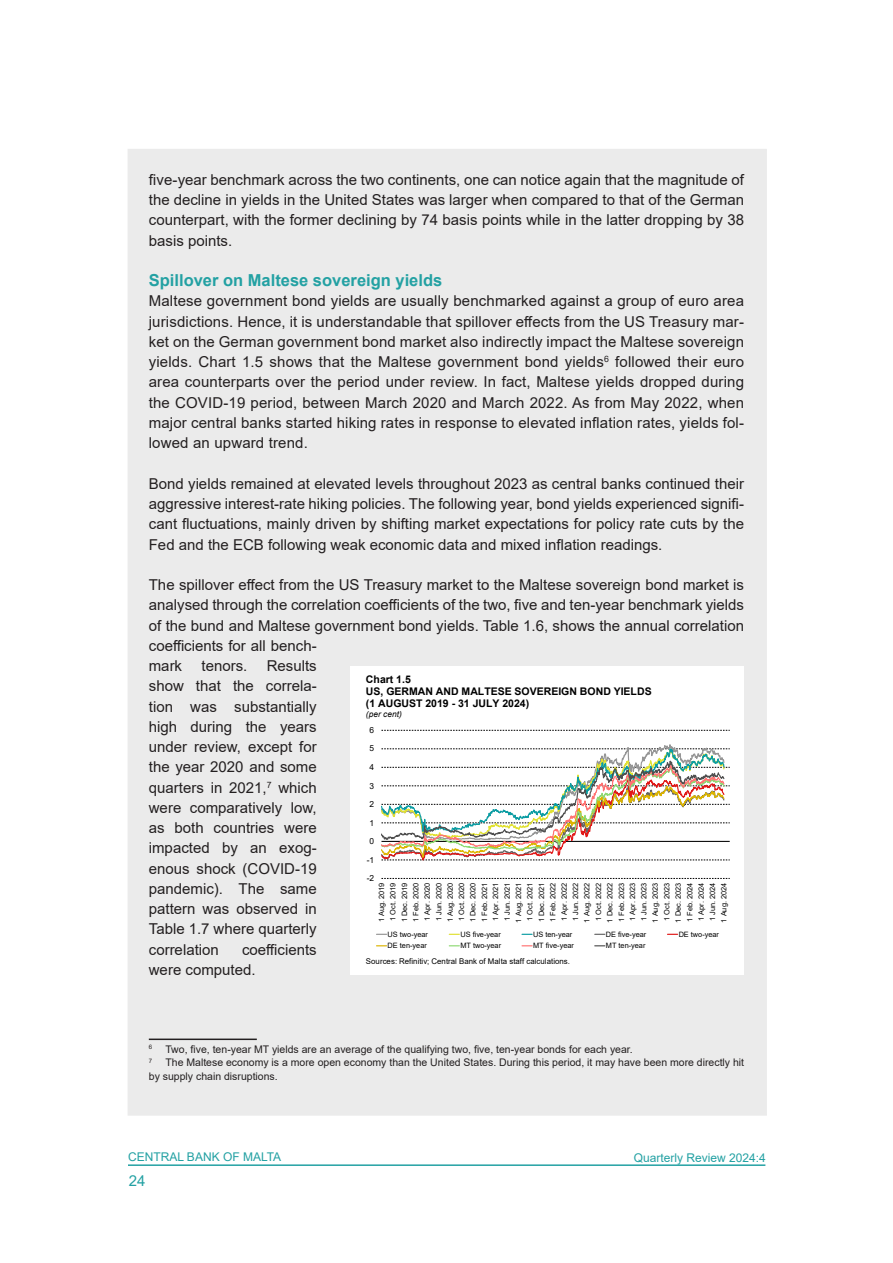
<style>
.page{position:relative;width:893px;height:1263px;background:#fff}
.page>*{position:absolute;margin:0;border:0;box-sizing:border-box;transform-origin:0 0}
.QR_Subhead_Level_1{font:700 16.5px "Arial";color:#23a1a3}
.QR_Normal_Text{font:15px/20.2px "Arial";color:#231f20;text-align:justify}
.t1{font:15px "Arial";color:#23a1a3}
.t2{font:12px "Arial";color:#23a1a3}
.QR_Footnote{font:10.5px/13.5px "Arial";color:#231f20}
.t3{font:700 10.5px/12.1px "Arial";color:#000}
.t4{font:8.4px "Arial";color:#000}
.t5{font:italic 8.4px "Arial";color:#000}
.t6{font:7.8px "Arial";letter-spacing:.005em;color:#000}
.t7{font:7.35px/11.4px "Arial";color:#000;text-align:justify}
.QR_Footnote-2{font:6.15px "Arial";color:#231f20}
</style>
<div class="page">
<hr style="left:128px;top:1164px;width:637px;height:2px;background:#23a1a3">
<div style="left:128px;top:149px;width:639px;height:967px;background:#ebebeb"></div>
<hr style="left:149px;top:1038px;width:108px;height:2px;background:#231f20">
<div style="left:351px;top:666px;width:393px;height:308px;background:#fff"></div>
<svg style="left:381px;top:878px;width:349px;height:1px"></svg>
<svg style="left:381px;top:730px;width:349px;height:131px"></svg>
<p class="QR_Normal_Text" style="left:149px;top:169px;width:597px">five-year benchmark across the two continents, one can notice again that the magnitude of the decline in yields in the United States was larger when compared to that of the German counterpart, with the former declining by 74 basis points while in the latter dropping by 38 basis points.</p>
<p class="QR_Subhead_Level_1" style="left:149px;top:269px;width:295px">Spillover on Maltese sovereign yields</p>
<p class="QR_Normal_Text" style="left:149px;top:291px;width:597px">Maltese government bond yields are usually benchmarked against a group of euro area jurisdictions. Hence, it is understandable that spillover effects from the US Treasury mar&shy;ket on the German government bond market also indirectly impact the Maltese sovereign yields. Chart 1.5 shows that the Maltese government bond yields<sup>6</sup> followed their euro area counterparts over the period under review. In fact, Maltese yields dropped during the COVID-19 period, between March 2020 and March 2022. As from May 2022, when major central banks started hiking rates in response to elevated inflation rates, yields fol&shy;lowed an upward trend.</p>
<p class="QR_Normal_Text" style="left:149px;top:473px;width:597px">Bond yields remained at elevated levels throughout 2023 as central banks continued their aggressive interest-rate hiking policies. The following year, bond yields experienced signifi&shy;cant fluctuations, mainly driven by shifting market expectations for policy rate cuts by the Fed and the ECB following weak economic data and mixed inflation readings.</p>
<p class="QR_Normal_Text" style="left:149px;top:574px;width:597px;text-align:left">The spillover effect from the US Treasury market to the Maltese sovereign bond market is analysed through the correlation coefficients of the two, five and ten-year benchmark yields of the bund and Maltese government bond yields. Table 1.6, shows the annual correlation coefficients for all bench-<br>mark</p>
<p class="QR_Normal_Text" style="left:149px;top:655px;width:169px;text-indent:118px">Results show that the correla&shy;tion was substantially high during the years under review, except for the year 2020 and some quarters in 2021,<sup>7</sup> which were comparatively low, as both countries were impacted by an exog&shy;enous shock (COVID-19 pandemic). The same pattern was observed in Table 1.7 where quarterly correlation</p>
<p class="QR_Normal_Text" style="left:202px;top:655px;width:47px">tenors.</p>
<p class="t3" style="left:366px;top:673px;width:287px">Chart 1.5<br>US, GERMAN AND MALTESE SOVEREIGN BOND YIELDS (1 AUGUST 2019 - 31 JULY 2024)</p>
<p class="t5" style="left:366px;top:708px;width:37px">(per cent)</p>
<p class="t4" style="left:370px;top:724px;width:6px">6</p>
<p class="t4" style="left:370px;top:743px;width:6px">5</p>
<p class="t4" style="left:370px;top:761px;width:6px">4</p>
<p class="t4" style="left:370px;top:780px;width:6px">3</p>
<p class="t4" style="left:370px;top:798px;width:6px">2</p>
<p class="t4" style="left:370px;top:817px;width:6px">1</p>
<p class="t4" style="left:370px;top:835px;width:6px">0</p>
<p class="t4" style="left:367px;top:854px;width:9px">-1</p>
<p class="t4" style="left:367px;top:872px;width:9px">-2</p>
<p class="t7" style="left:376px;top:922px;width:41px;rotate:-90deg">1 Aug. 2019<br>1 Oct. 2019<br>1 Dec. 2019<br>1 Feb. 2020<br>1 Apr. 2020<br>1 Jun. 2020<br>1 Aug. 2020<br>1 Oct. 2020<br>1 Dec. 2020<br>1 Feb. 2021<br>1 Apr. 2021<br>1 Jun. 2021<br>1 Aug. 2021<br>1 Oct. 2021<br>1 Dec. 2021<br>1 Feb. 2022<br>1 Apr. 2022<br>1 Jun. 2022<br>1 Aug. 2022<br>1 Oct. 2022<br>1 Dec. 2022<br>1 Feb. 2023<br>1 Apr. 2023<br>1 Jun. 2023<br>1 Aug. 2023<br>1 Oct. 2023<br>1 Dec. 2023<br>1 Feb. 2024<br>1 Apr. 2024<br>1 Jun. 2024<br>1 Aug. 2024</p>
<p class="t7" style="left:388px;top:928px;width:42px">US two-year</p>
<p class="t7" style="left:460px;top:928px;width:42px">US five-year</p>
<p class="t7" style="left:533px;top:928px;width:41px">US ten-year</p>
<p class="t7" style="left:606px;top:928px;width:42px">DE five-year</p>
<p class="t7" style="left:679px;top:928px;width:42px">DE two-year</p>
<p class="t7" style="left:388px;top:940px;width:41px">DE ten-year</p>
<p class="t7" style="left:460px;top:940px;width:42px">MT two-year</p>
<p class="t7" style="left:533px;top:940px;width:42px">MT five-year</p>
<p class="t7" style="left:606px;top:940px;width:41px">MT ten-year</p>
<p class="QR_Normal_Text" style="left:149px;top:939px;width:169px;text-indent:93px">coefficients were computed.</p>
<p class="t6" style="left:366px;top:956px;width:205px">Sources: Refinitiv; Central Bank of Malta staff calculations.</p>
<p class="QR_Footnote-2" style="left:149px;top:1043px;width:5px">6</p>
<p class="QR_Footnote" style="left:165px;top:1042px;width:469px">Two, five, ten-year MT yields are an average of the qualifying two, five, ten-year bonds for each year.</p>
<p class="QR_Footnote-2" style="left:149px;top:1056px;width:5px">7</p>
<p class="QR_Footnote" style="left:149px;top:1056px;width:597px;text-indent:17px">The Maltese economy is a more open economy than the United States. During this period, it may have been more directly hit by supply chain disruptions.</p>
<p class="t2" style="left:128px;top:1149px;width:155px">CENTRAL BANK OF MALTA</p>
<p class="t2" style="left:634px;top:1150px;width:134px">Quarterly Review 2024:4</p>
<p class="t1" style="left:129px;top:1170px;width:18px">24</p>
</div>
